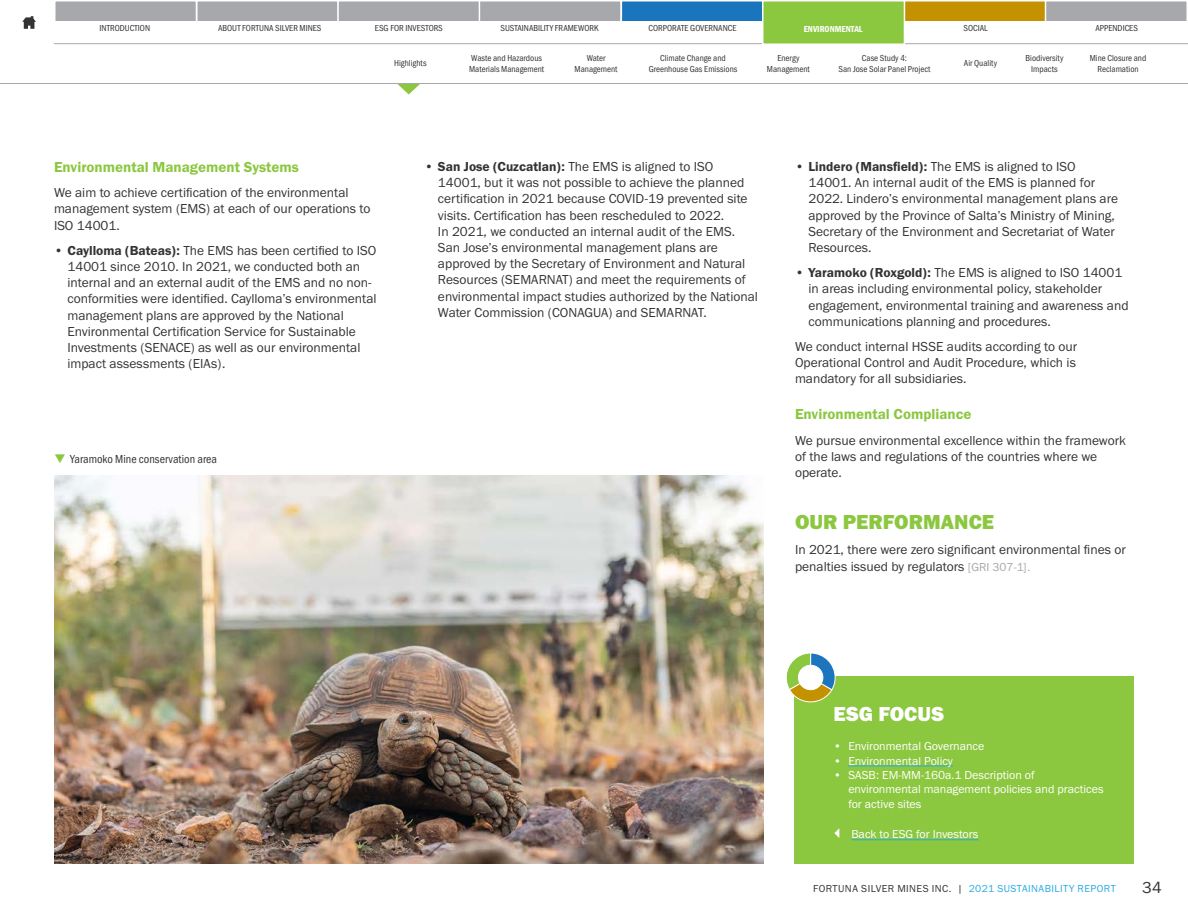
<style>
.page{position:relative;width:1188px;height:918px;background:#fff}
.page>*{position:absolute;margin:0;border:0;box-sizing:border-box;transform-origin:0 0}
.t1{font:21px "Franklin Gothic URW Hea";color:#8cc740}
.t2{font:21px "Franklin Gothic URW Hea";color:#fff}
.t3{font:16.5px "Franklin Gothic URW Boo";color:#333}
.t4{font:15px "Franklin Gothic URW Dem";color:#8cc740}
.t5{font:13.5px/16.2px "Franklin Gothic URW Boo";color:#333}
.t6{font:12px/14.4px "Franklin Gothic URW Boo";color:#fff}
.t7{font:12px "Franklin Gothic URW Cond";color:#333}
.t8{font:10.5px "Franklin Gothic URW Boo";letter-spacing:.04em;color:#27aae1}
.t9{font:9px/10.8px "Franklin Gothic URW Cond";color:#333;text-align:center}
.t10{font:9px "Franklin Gothic URW Con Dem";color:#fff}
.s1{font-family:"Franklin Gothic URW Dem"}
.s2{color:#8cc740}
.s3{font-size:12px;color:#a6a8ab}
.s4{color:#333}
</style>
<div class="page">
<div style="left:196px;top:0;width:143px;height:22px;background:#a6a8ab;border:2px solid #fff"></div>
<div style="left:54px;top:0;width:143px;height:22px;background:#a6a8ab;border:2px solid #fff"></div>
<div style="left:337px;top:0;width:144px;height:22px;background:#a6a8ab;border:2px solid #fff"></div>
<div style="left:479px;top:0;width:143px;height:22px;background:#a6a8ab;border:2px solid #fff"></div>
<div style="left:621px;top:0;width:143px;height:22px;background:#1b75bc;border:2px solid #fff"></div>
<div style="left:903px;top:0;width:144px;height:22px;background:#c49100;border:2px solid #fff"></div>
<div style="left:1045px;top:0;width:143px;height:22px;background:#a6a8ab;border:2px solid #fff"></div>
<svg style="left:22px;top:16px;width:14px;height:13px"></svg>
<hr style="left:54px;top:43px;width:1134px;height:1px;background:#a6a8ab">
<hr style="left:0;top:83px;width:1188px;height:1px;background:#a6a8ab">
<div style="left:762px;top:0;width:143px;height:45px;background:#8cc740;border:2px solid #fff"></div>
<svg style="left:398px;top:84px;width:22px;height:10px"></svg>
<img style="left:54px;top:475px;width:709px;height:389px">
<div style="left:795px;top:677px;width:339px;height:187px;background:#8cc740"></div>
<hr style="left:848px;top:766px;width:105px;height:1px;background:#27aae1">
<hr style="left:851px;top:839px;width:127px;height:1px;background:#27aae1">
<svg style="left:786px;top:653px;width:50px;height:52px"></svg>
<div style="left:798px;top:665px;width:25px;height:25px;background:#fff;border-radius:50%"></div>
<div style="left:798px;top:665px;width:25px;height:25px;border:1px solid #fff;border-radius:50%"></div>
<p class="t9" style="left:100px;top:22px;width:52px">INTRODUCTION</p>
<p class="t9" style="left:218px;top:22px;width:105px">ABOUT FORTUNA SILVER MINES</p>
<p class="t9" style="left:375px;top:22px;width:69px">ESG FOR INVESTORS</p>
<p class="t9" style="left:500px;top:22px;width:100px">SUSTAINABILITY FRAMEWORK</p>
<p class="t9" style="left:649px;top:22px;width:89px">CORPORATE GOVERNANCE</p>
<p class="t9" style="left:963px;top:22px;width:26px">SOCIAL</p>
<p class="t9" style="left:1095px;top:22px;width:44px">APPENDICES</p>
<p class="t10" style="left:804px;top:22px;width:61px">ENVIRONMENTAL</p>
<p class="t9" style="left:394px;top:57px;width:34px">Highlights</p>
<p class="t9" style="left:1090px;top:52px;width:58px">Mine Closure and<br>Reclamation</p>
<p class="t9" style="left:469px;top:52px;width:77px;text-align:left">Waste and Hazardous<br>Materials Management</p>
<p class="t9" style="left:575px;top:52px;width:44px">Water<br>Management</p>
<p class="t9" style="left:767px;top:52px;width:44px">Energy<br>Management</p>
<p class="t9" style="left:839px;top:52px;width:94px">Case Study 4:<br>San Jose Solar Panel Project</p>
<p class="t9" style="left:649px;top:52px;width:90px">Climate Change and<br>Greenhouse Gas Emissions</p>
<p class="t9" style="left:964px;top:57px;width:35px">Air Quality</p>
<p class="t9" style="left:1025px;top:52px;width:39px">Biodiversity<br>Impacts</p>
<p class="t4" style="left:54px;top:158px;width:246px">Environmental Management Systems</p>
<p class="t5" style="left:54px;top:184px;width:318px">We aim to achieve certification of the environmental management system (EMS) at each of our operations to<br>ISO 14001.</p>
<p class="t5" style="left:68px;top:242px;width:311px;text-indent:-14px">• <span class="s1">Caylloma (Bateas):</span> The EMS has been certified to ISO 14001 since 2010. In 2021, we conducted both an internal and an external audit of the EMS and no non&shy;conformities were identified. Caylloma’s environmental management plans are approved by the National Environmental Certification Service for Sustainable Investments (SENACE) as well as our environmental impact assessments (EIAs).</p>
<p class="t7" style="left:54px;top:450px;width:165px"><span class="s2">❑</span> Yaramoko Mine conservation area</p>
<p class="t5" style="left:438px;top:158px;width:322px;text-indent:-14px">• <span class="s1">San Jose (Cuzcatlan):</span> The EMS is aligned to ISO 14001, but it was not possible to achieve the planned certification in 2021 because COVID-19 prevented site visits. Certification has been rescheduled to 2022.<br>In 2021, we conducted an internal audit of the EMS.<br>San Jose’s environmental management plans are approved by the Secretary of Environment and Natural Resources (SEMARNAT) and meet the requirements of environmental impact studies authorized by the National Water Commission (CONAGUA) and SEMARNAT.</p>
<p class="t5" style="left:808px;top:158px;width:311px;text-indent:-14px">• <span class="s1">Lindero (Mansfield):</span> The EMS is aligned to ISO 14001. An internal audit of the EMS is planned for 2022. Lindero’s environmental management plans are approved by the Province of Salta’s Ministry of Mining, Secretary of the Environment and Secretariat of Water Resources.</p>
<p class="t5" style="left:808px;top:264px;width:322px;text-indent:-14px">• <span class="s1">Yaramoko (Roxgold):</span> The EMS is aligned to ISO 14001 in areas including environmental policy, stakeholder engagement, environmental training and awareness and communications planning and procedures.</p>
<p class="t5" style="left:795px;top:338px;width:284px;text-align:justify">We conduct internal HSSE audits according to our Operational Control and Audit Procedure, which is mandatory for all subsidiaries.</p>
<p class="t4" style="left:795px;top:405px;width:178px">Environmental Compliance</p>
<p class="t5" style="left:795px;top:432px;width:332px">We pursue environmental excellence within the framework of the laws and regulations of the countries where we operate.</p>
<h1 class="t1" style="left:795px;top:509px;width:201px">OUR PERFORMANCE</h1>
<p class="t5" style="left:795px;top:542px;width:333px">In 2021, there were zero significant environmental fines or penalties issued by regulators <span class="s3">[GRI 307-1].</span></p>
<h1 class="t2" style="left:833px;top:701px;width:112px">ESG FOCUS</h1>
<p class="t6" style="left:833px;top:739px;width:153px">• Environmental Governance</p>
<p class="t6" style="left:833px;top:753px;width:121px">• Environmental Policy</p>
<p class="t6" style="left:848px;top:768px;width:257px;text-indent:-15px">• SASB: EM-MM-160a.1 Description of environmental management policies and practices for active sites</p>
<p class="t6" style="left:851px;top:827px;width:129px">Back to ESG for Investors</p>
<p class="t8" style="left:813px;top:882px;width:304px"><span class="s4">FORTUNA SILVER MINES INC. |</span> 2021 SUSTAINABILITY REPORT</p>
<p class="t3" style="left:1142px;top:878px;width:21px">34</p>
</div>
